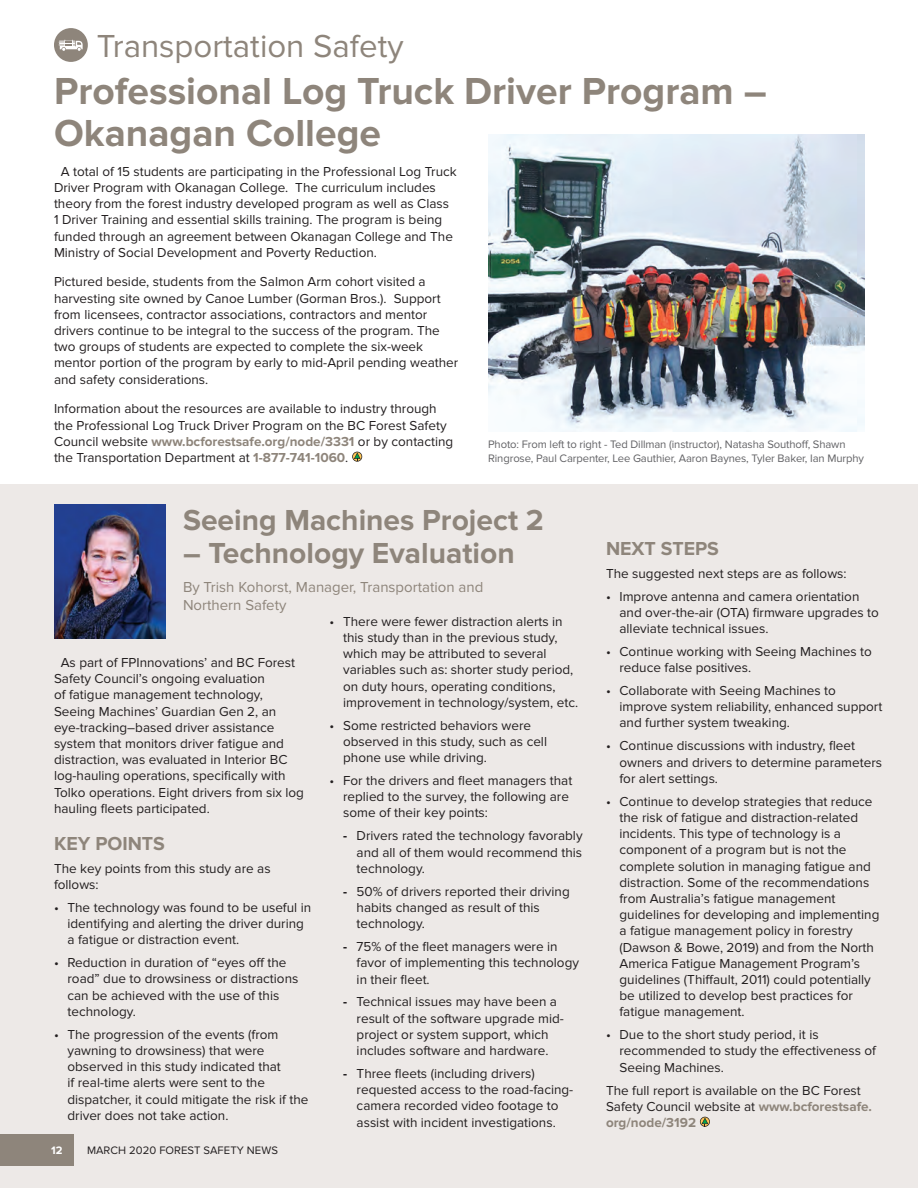
<style>
.page{position:relative;width:918px;height:1188px;background:#fff}
.page>*{position:absolute;margin:0;border:0;box-sizing:border-box;transform-origin:0 0}
.t1{font:700 39px/42px "Proxima Nova";color:#8e857b}
.t2{font:33px "Proxima Nova";color:#8e857b}
.t3{font:700 30px "Proxima Nova";color:#8e857b}
.t4{font:700 19.5px "Proxima Nova";color:#8e857b}
.t5{font:15px/18px "Proxima Nova";color:#8e857b}
.t6{font:13.5px/16.2px "Proxima Nova";color:#231f20}
.t7{font:11.25px/13.5px "Proxima Nova";letter-spacing:-.01em;color:#636366}
.t8{font:11.25px "Proxima Nova";letter-spacing:.005em;color:#231f20}
.t9{font:700 11.25px "Proxima Nova";color:#fff}
.s1{font-weight:700;color:#8e857b}
.s2{font-weight:700}
</style>
<div class="page">
<div style="left:0;top:485px;width:918px;height:703px;background:#ede9e7"></div>
<svg style="left:352px;top:452px;width:10px;height:10px"></svg>
<svg style="left:700px;top:1117px;width:10px;height:10px"></svg>
<img style="left:54px;top:505px;width:111px;height:134px">
<img style="left:488px;top:135px;width:376px;height:296px">
<svg style="left:54px;top:28px;width:34px;height:34px"></svg>
<div style="left:0;top:1134px;width:73px;height:32px;background:#8e857b"></div>
<h2 class="t2" style="left:97px;top:27px;width:308px">Transportation Safety</h2>
<h1 class="t1" style="left:54px;top:71px;width:714px">Professional Log Truck Driver Program –<br>Okanagan College</h1>
<p class="t6" style="left:54px;top:163px;width:404px;text-indent:7px">A total of 15 students are participating in the Professional Log Truck Driver Program with Okanagan College. The curriculum includes theory from the forest industry developed program as well as Class 1 Driver Training and essential skills training. The program is being funded through an agreement between Okanagan College and The Ministry of Social Development and Poverty Reduction.</p>
<p class="t6" style="left:54px;top:274px;width:406px">Pictured beside, students from the Salmon Arm cohort visited a harvesting site owned by Canoe Lumber (Gorman Bros.). Support from licensees, contractor associations, contractors and mentor drivers continue to be integral to the success of the program. The two groups of students are expected to complete the six-week mentor portion of the program by early to mid-April pending weather and safety considerations.</p>
<p class="t6" style="left:54px;top:401px;width:401px">Information about the resources are available to industry through the Professional Log Truck Driver Program on the BC Forest Safety Council website <span class="s1">www.bcforestsafe.org/node/3331</span> or by contacting the Transportation Department at <span class="s1">1-877-741-1060</span>.</p>
<p class="t7" style="left:488px;top:438px;width:377px">Photo: From left to right - Ted Dillman (instructor), Natasha Southoff, Shawn<br>Ringrose, Paul Carpenter, Lee Gauthier, Aaron Baynes, Tyler Baker, Ian Murphy</p>
<h3 class="t3" style="left:183px;top:503px;width:362px">Seeing Machines Project 2</h3>
<h3 class="t3" style="left:183px;top:536px;width:333px">– Technology Evaluation</h3>
<p class="t5" style="left:183px;top:578px;width:302px">By Trish Kohorst, Manager, Transportation and<br>Northern Safety</p>
<p class="t6" style="left:54px;top:655px;width:251px;text-indent:7px">As part of FPInnovations’ and BC Forest Safety Council’s ongoing evaluation<br>of fatigue management technology, Seeing Machines’ Guardian Gen 2, an eye-tracking–based driver assistance system that monitors driver fatigue and distraction, was evaluated in Interior BC log-hauling operations, specifically with Tolko operations. Eight drivers from six log hauling fleets participated.</p>
<h3 class="t4" style="left:54px;top:832px;width:112px">KEY POINTS</h3>
<p class="t6" style="left:54px;top:860px;width:218px">The key points from this study are as follows:</p>
<p class="t6" style="left:68px;top:899px;width:245px;text-indent:-14px">• The technology was found to be useful in identifying and alerting the driver during a fatigue or distraction event.</p>
<p class="t6" style="left:68px;top:955px;width:232px;text-indent:-14px">• Reduction in duration of “eyes off the road” due to drowsiness or distractions can be achieved with the use of this technology.</p>
<p class="t6" style="left:68px;top:1026px;width:243px;text-indent:-14px">• The progression of the events (from yawning to drowsiness) that were observed in this study indicated that<br>if real-time alerts were sent to the dispatcher, it could mitigate the risk if the driver does not take action.</p>
<p class="t9" style="left:51px;top:1144px;width:13px">12</p>
<p class="t8" style="left:87px;top:1144px;width:192px">MARCH 2020 FOREST SAFETY NEWS</p>
<p class="t6" style="left:343px;top:613px;width:236px;text-indent:-14px">• There were fewer distraction alerts in this study than in the previous study, which may be attributed to several variables such as: shorter study period, on duty hours, operating conditions, improvement in technology/system, etc.</p>
<p class="t6" style="left:343px;top:717px;width:205px;text-indent:-14px">• Some restricted behaviors were observed in this study, such as cell phone use while driving.</p>
<p class="t6" style="left:343px;top:773px;width:231px;text-indent:-14px">• For the drivers and fleet managers that replied to the survey, the following are some of their key points:</p>
<p class="t6" style="left:357px;top:828px;width:227px;text-align:justify;text-indent:-14px"><span class="s2">-</span> Drivers rated the technology favorably and all of them would recommend this technology.</p>
<p class="t6" style="left:357px;top:883px;width:215px;text-indent:-14px"><span class="s2">-</span> 50% of drivers reported their driving habits changed as result of this technology.</p>
<p class="t6" style="left:357px;top:939px;width:224px;text-indent:-14px"><span class="s2">-</span> 75% of the fleet managers were in favor of implementing this technology in their fleet.</p>
<p class="t6" style="left:357px;top:994px;width:209px;text-indent:-14px"><span class="s2">-</span> Technical issues may have been a result of the software upgrade mid&shy;project or system support, which includes software and hardware.</p>
<p class="t6" style="left:357px;top:1066px;width:218px;text-indent:-14px"><span class="s2">-</span> Three fleets (including drivers) requested access to the road-facing&shy;camera recorded video footage to assist with incident investigations.</p>
<h3 class="t4" style="left:606px;top:537px;width:114px">NEXT STEPS</h3>
<p class="t6" style="left:606px;top:565px;width:242px">The suggested next steps are as follows:</p>
<p class="t6" style="left:620px;top:588px;width:261px;text-indent:-14px">• Improve antenna and camera orientation and over-the-air (OTA) firmware upgrades to alleviate technical issues.</p>
<p class="t6" style="left:620px;top:643px;width:254px;text-indent:-14px">• Continue working with Seeing Machines to reduce false positives.</p>
<p class="t6" style="left:620px;top:683px;width:264px;text-indent:-14px">• Collaborate with Seeing Machines to improve system reliability, enhanced support and further system tweaking.</p>
<p class="t6" style="left:620px;top:738px;width:264px;text-indent:-14px">• Continue discussions with industry, fleet owners and drivers to determine parameters for alert settings.</p>
<p class="t6" style="left:620px;top:793px;width:261px;text-indent:-14px">• Continue to develop strategies that reduce the risk of fatigue and distraction-related incidents. This type of technology is a component of a program but is not the complete solution in managing fatigue and distraction. Some of the recommendations from Australia’s fatigue management guidelines for developing and implementing a fatigue management policy in forestry (Dawson &amp; Bowe, 2019) and from the North America Fatigue Management Program’s guidelines (Thiffault, 2011) could potentially be utilized to develop best practices for fatigue management.</p>
<p class="t6" style="left:620px;top:1027px;width:258px;text-indent:-14px">• Due to the short study period, it is recommended to study the effectiveness of<br>Seeing Machines.</p>
<p class="t6" style="left:606px;top:1082px;width:267px">The full report is available on the BC Forest<br>Safety Council website at <span class="s1">www.bcforestsafe. org/node/3192</span></p>
</div>
